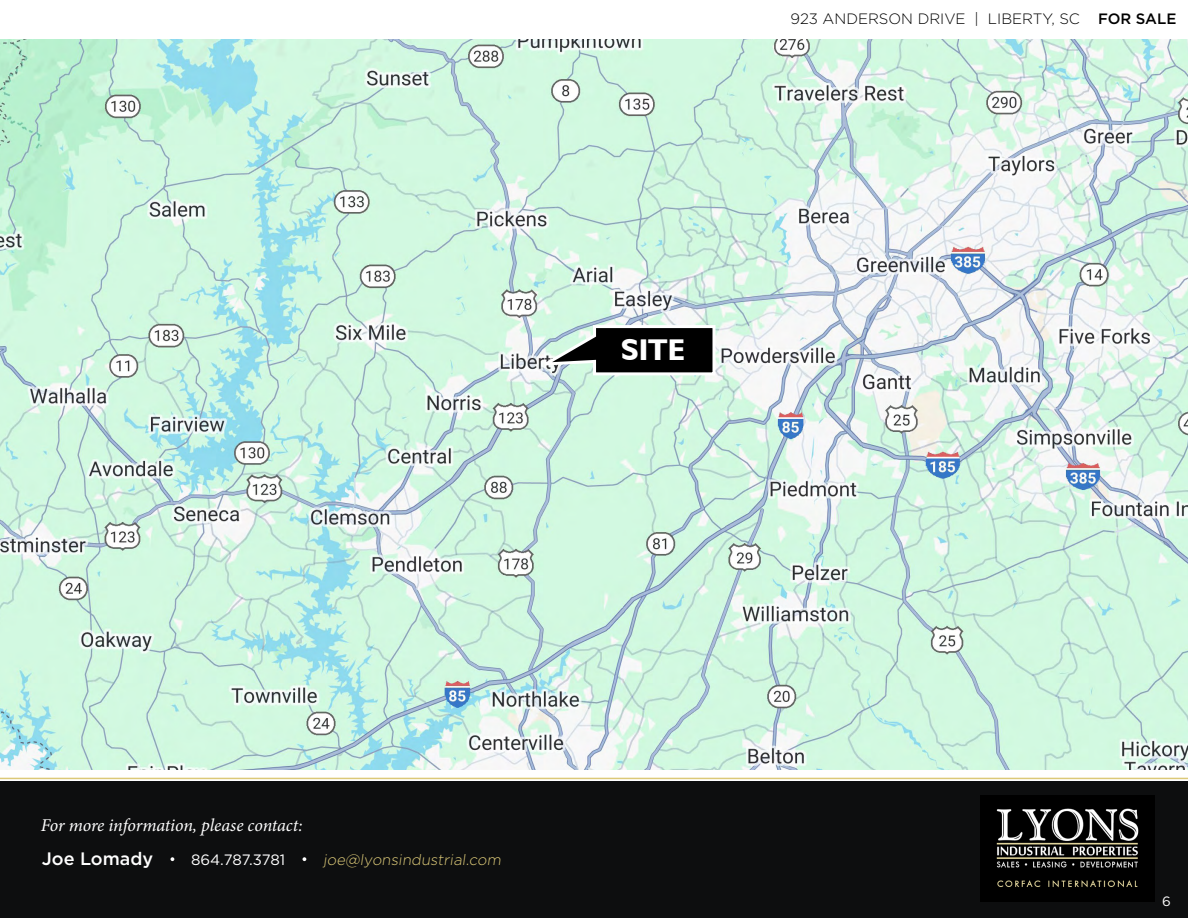
<style>
.page{position:relative;width:1188px;height:918px;background:#fff}
.page>*{position:absolute;margin:0;border:0;box-sizing:border-box;transform-origin:0 0}
.t1{font:700 30px "Humanist 521 BT";color:#fff}
.t2{font:italic 18px "Minion Pro";letter-spacing:-.01em;color:#fff}
.t3{font:500 18px "Gotham";color:#fff}
.t4{font:300 15px "Gotham";color:#000}
.t5{font:300 15px "Gotham";color:#dcc978}
.t6{font:15px "Gotham";letter-spacing:-.01em;color:#fff}
.t7{font:13.5px "Gotham";color:#fff}
.s1{font-weight:500}
</style>
<div class="page">
<div style="left:0;top:781px;width:1188px;height:137px;background:#0d0e0f"></div>
<hr style="left:0;top:778px;width:1188px;height:1px;background:#dcc978">
<img style="left:980px;top:796px;width:175px;height:105px">
<svg style="left:171px;top:857px;width:3px;height:4px"></svg>
<svg style="left:303px;top:857px;width:3px;height:4px"></svg>
<img style="left:0;top:39px;width:1188px;height:730px">
<svg style="left:534px;top:324px;width:183px;height:53px"></svg>
<p class="t4" style="left:791px;top:9px;width:387px">923 ANDERSON DRIVE | LIBERTY, SC <span class="s1">FOR SALE</span></p>
<h1 class="t1" style="left:621px;top:331px;width:66px">SITE</h1>
<p class="t2" style="left:41px;top:813px;width:263px">For more information, please contact:</p>
<p class="t3" style="left:42px;top:847px;width:113px">Joe Lomady</p>
<p class="t6" style="left:191px;top:850px;width:96px">864.787.3781</p>
<p class="t5" style="left:323px;top:850px;width:182px">joe@lyonsindustrial.com</p>
<p class="t7" style="left:1162px;top:893px;width:10px">6</p>
</div>
